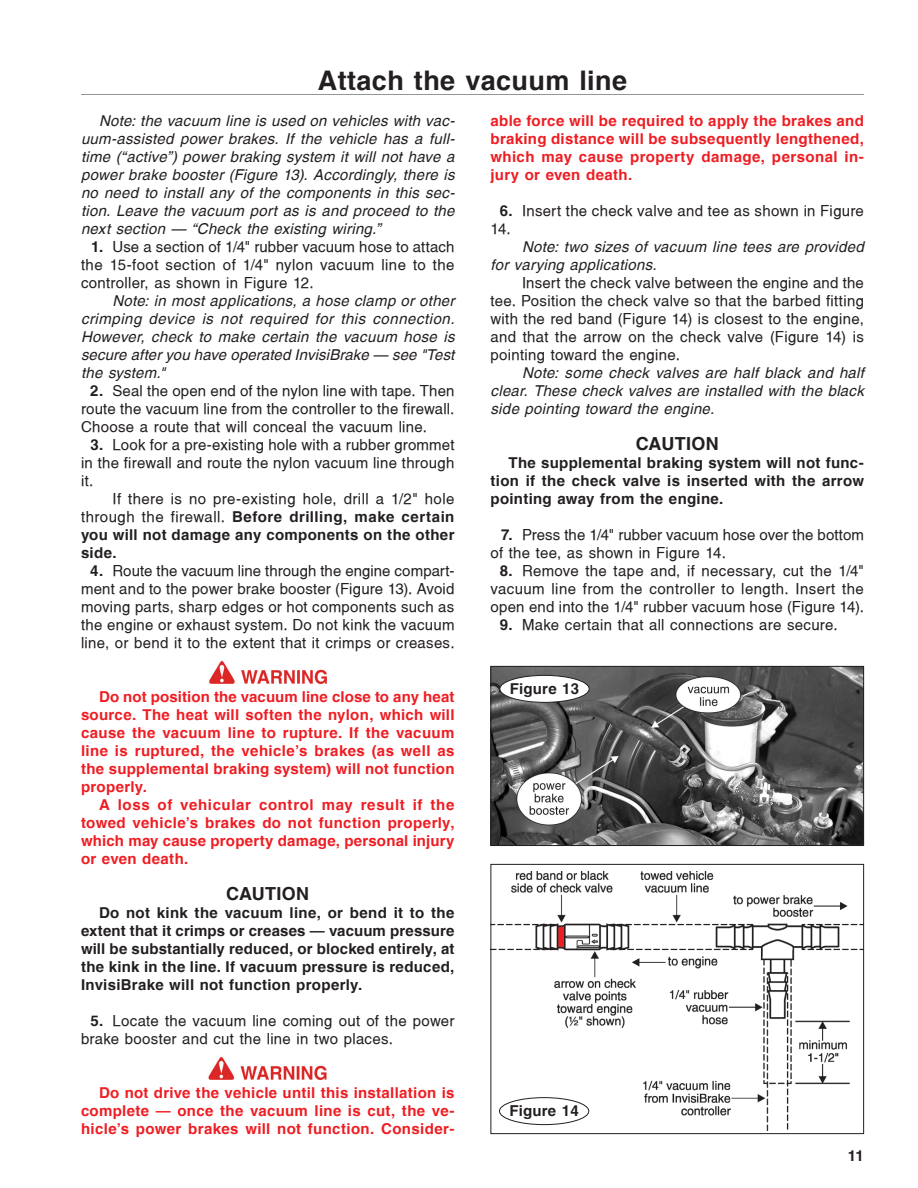
<style>
.page{position:relative;width:918px;height:1188px;background:#fff}
.page>*{position:absolute;margin:0;border:0;box-sizing:border-box;transform-origin:0 0}
.t1{font:700 27px "Switzerland";letter-spacing:.015em;color:#231f20}
.t2{font:700 18px "Switzerland";letter-spacing:.015em;color:#231f20}
.t3{font:15px/18px "Switzerland";letter-spacing:.015em;color:#231f20;text-align:justify}
.t4{font:italic 15px/18px "Switzerland";letter-spacing:.015em;color:#231f20;text-align:justify}
.t5{font:700 15px/18px "Switzerland";letter-spacing:.025em;color:#ee1d23;text-align:justify}
.t6{font:700 15px/18px "Switzerland";letter-spacing:.02em;color:#231f20;text-align:justify}
.s1{font-weight:700}
.s2{font-weight:400}
</style>
<div class="page">
<img style="left:492px;top:872px;width:370px;height:259px">
<div style="left:490px;top:864px;width:374px;height:270px;border:1px solid #231f20"></div>
<div style="left:500px;top:1098px;width:89px;height:27px;background:#fff;border-radius:50%"></div>
<div style="left:499px;top:1097px;width:90px;height:28px;border:1px solid #231f20;border-radius:50%"></div>
<img style="left:492px;top:668px;width:370px;height:176px">
<div style="left:490px;top:666px;width:374px;height:180px;border:1px solid #231f20"></div>
<hr style="left:81px;top:94px;width:783px;height:1px;background:#939598">
<div style="left:500px;top:675px;width:89px;height:27px;background:#fff;border-radius:50%"></div>
<div style="left:500px;top:675px;width:90px;height:28px;border:1px solid #231f20;border-radius:50%"></div>
<img style="left:208px;top:1056px;width:119px;height:24px">
<img style="left:209px;top:660px;width:118px;height:24px">
<p class="t1" style="left:318px;top:64px;width:311px">Attach the vacuum line</p>
<p class="t4" style="left:81px;top:112px;width:375px;text-indent:18px">Note: the vacuum line is used on vehicles with vac&shy;uum-assisted power brakes. If the vehicle has a full&shy;time (“active”) power braking system it will not have a power brake booster (Figure 13). Accordingly, there is no need to install any of the components in this sec&shy;tion. Leave the vacuum port as is and proceed to the next section — “Check the existing wiring.”</p>
<p class="t3" style="left:81px;top:238px;width:375px;text-indent:10px"><span class="s1">1.</span> Use a section of 1/4" rubber vacuum hose to attach the 15-foot section of 1/4" nylon vacuum line to the controller, as shown in Figure 12.</p>
<p class="t4" style="left:81px;top:292px;width:375px;text-indent:32px">Note: in most applications, a hose clamp or other crimping device is not required for this connection.<br>However, check to make certain the vacuum hose is secure after you have operated InvisiBrake — see "Test the system."</p>
<p class="t3" style="left:81px;top:382px;width:375px;text-indent:9px"><span class="s1">2.</span> Seal the open end of the nylon line with tape. Then route the vacuum line from the controller to the firewall.<br>Choose a route that will conceal the vacuum line.</p>
<p class="t3" style="left:81px;top:436px;width:375px;text-indent:9px"><span class="s1">3.</span> Look for a pre-existing hole with a rubber grommet in the firewall and route the nylon vacuum line through it.</p>
<p class="t6" style="left:81px;top:489px;width:375px;text-indent:32px"><span class="s2">If there is no pre-existing hole, drill a 1/2" hole through the firewall.</span> Before drilling, make certain you will not damage any components on the other side.</p>
<p class="t3" style="left:81px;top:562px;width:375px;text-indent:9px"><span class="s1">4.</span> Route the vacuum line through the engine compart&shy;ment and to the power brake booster (Figure 13). Avoid moving parts, sharp edges or hot components such as the engine or exhaust system. Do not kink the vacuum line, or bend it to the extent that it crimps or creases.</p>
<p class="t5" style="left:81px;top:687px;width:375px;text-indent:18px">Do not position the vacuum line close to any heat source. The heat will soften the nylon, which will cause the vacuum line to rupture. If the vacuum line is ruptured, the vehicle's brakes (as well as the supplemental braking system) will not function properly.</p>
<p class="t5" style="left:81px;top:795px;width:375px;text-indent:18px">A loss of vehicular control may result if the towed vehicle’s brakes do not function properly, which may cause property damage, personal injury or even death.</p>
<p class="t2" style="left:226px;top:883px;width:84px">CAUTION</p>
<p class="t6" style="left:81px;top:903px;width:375px;text-indent:18px">Do not kink the vacuum line, or bend it to the extent that it crimps or creases — vacuum pressure will be substantially reduced, or blocked entirely, at the kink in the line. If vacuum pressure is reduced, InvisiBrake will not function properly.</p>
<p class="t3" style="left:81px;top:1012px;width:375px;text-indent:9px"><span class="s1">5.</span> Locate the vacuum line coming out of the power brake booster and cut the line in two places.</p>
<p class="t5" style="left:81px;top:1083px;width:375px;text-indent:18px">Do not drive the vehicle until this installation is complete — once the vacuum line is cut, the ve&shy;hicle’s power brakes will not function. Consider-</p>
<p class="t5" style="left:490px;top:111px;width:375px">able force will be required to apply the brakes and braking distance will be subsequently lengthened, which may cause property damage, personal in&shy;jury or even death.</p>
<p class="t3" style="left:490px;top:202px;width:375px;text-indent:9px"><span class="s1">6.</span> Insert the check valve and tee as shown in Figure<br>14.</p>
<p class="t4" style="left:490px;top:238px;width:375px;text-indent:32px">Note: two sizes of vacuum line tees are provided for varying applications.</p>
<p class="t3" style="left:490px;top:274px;width:375px;text-indent:32px">Insert the check valve between the engine and the tee. Position the check valve so that the barbed fitting with the red band (Figure 14) is closest to the engine, and that the arrow on the check valve (Figure 14) is pointing toward the engine.</p>
<p class="t4" style="left:490px;top:364px;width:375px;text-indent:32px">Note: some check valves are half black and half clear. These check valves are installed with the black side pointing toward the engine.</p>
<p class="t2" style="left:636px;top:433px;width:84px">CAUTION</p>
<p class="t6" style="left:490px;top:453px;width:375px;text-indent:18px">The supplemental braking system will not func&shy;tion if the check valve is inserted with the arrow pointing away from the engine.</p>
<p class="t3" style="left:490px;top:526px;width:375px;text-indent:11px"><span class="s1">7.</span> Press the 1/4" rubber vacuum hose over the bottom of the tee, as shown in Figure 14.</p>
<p class="t3" style="left:490px;top:562px;width:375px;text-indent:9px"><span class="s1">8.</span> Remove the tape and, if necessary, cut the 1/4" vacuum line from the controller to length. Insert the open end into the 1/4" rubber vacuum hose (Figure 14).</p>
<p class="t3" style="left:500px;top:616px;width:339px"><span class="s1">9.</span> Make certain that all connections are secure.</p>
<p class="t6" style="left:510px;top:679px;width:71px">Figure 13</p>
<p class="t6" style="left:509px;top:1101px;width:71px">Figure 14</p>
<p class="t6" style="left:848px;top:1147px;width:18px">11</p>
</div>
